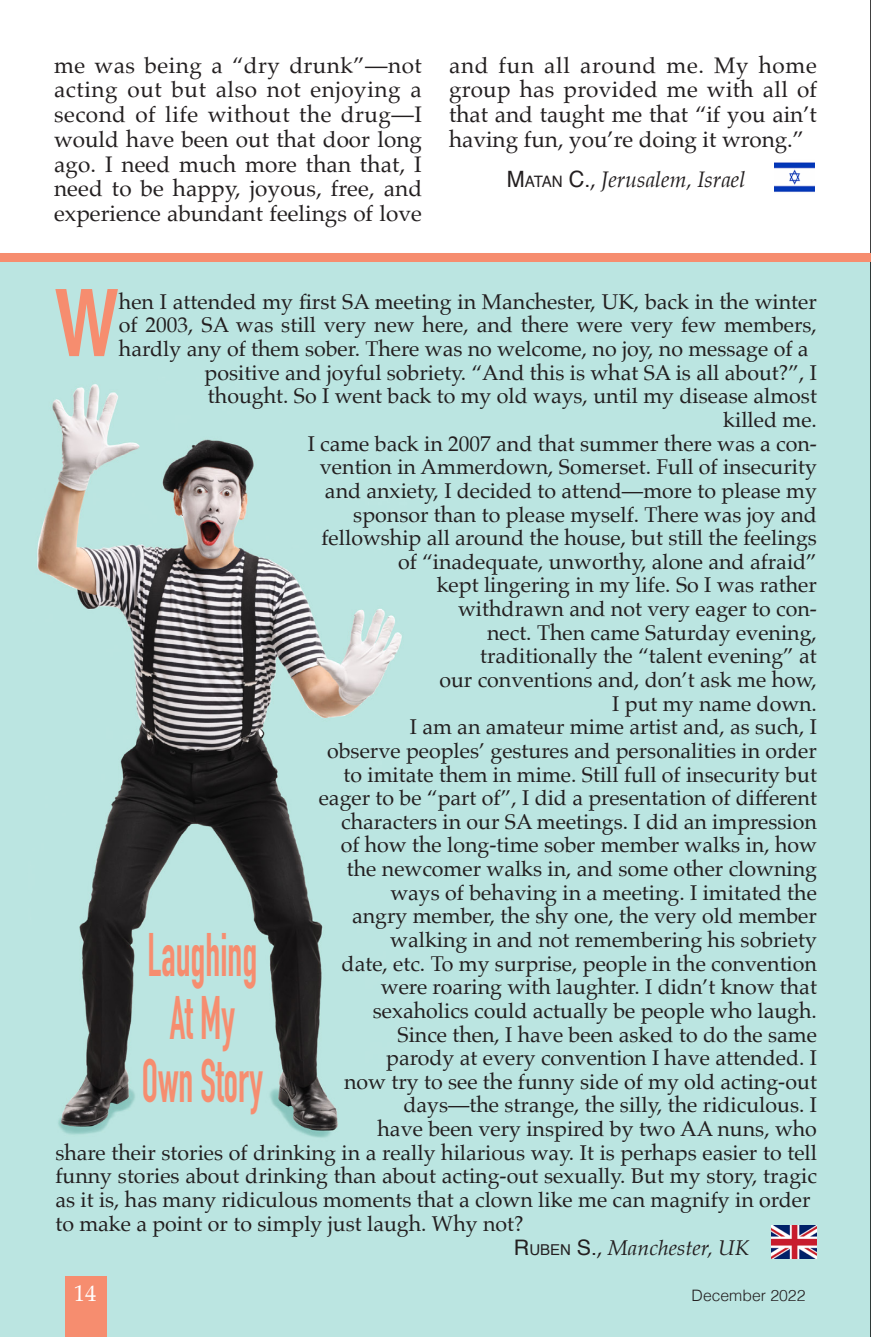
<style>
.page{position:relative;width:871px;height:1337px;background:#fff}
.page>*{position:absolute;margin:0;border:0;box-sizing:border-box;transform-origin:0 0}
.t1{font:700 93.15px "Helvetica";color:#f68d6f;scale:.73 1}
.t2{font:700 60.52px "DIN Condensed";color:#f68d6f;scale:.63 1}
.Body_Serif_1{font:22.5px/24.8px "Palatino";color:#231f20;text-align:justify}
.Body_Serif_1-2{font:italic 22.5px "Palatino";color:#231f20;scale:.96 1}
.t3{font:22.5px "Palatino";color:#fff}
.t4{font:21.38px/23.6px "Palatino";color:#231f20;text-align:justify}
.t5{font:italic 21.38px "Palatino";color:#231f20}
.t6{font:300 15.75px "Helvetica";color:#231f20}
.s1{font-family:"Helvetica";font-style:normal}
.s2{font-family:"Helvetica";font-style:normal;font-size:15.75px}
.s3{font-style:normal}
.s4{font-family:"Helvetica";font-style:normal;font-size:15.08px}
</style>
<div class="page">
<img style="left:0;top:262px;width:870px;height:1074px">
<hr style="left:870px;top:0;width:1px;height:1336px;background:#000">
<div style="left:65px;top:1276px;width:42px;height:60px;background:#f68d6f"></div>
<img style="left:772px;top:1226px;width:45px;height:32px">
<div style="left:0;top:253px;width:871px;height:9px;background:#f68d6f"></div>
<img style="left:774px;top:162px;width:40px;height:30px">
<p class="Body_Serif_1" style="left:54px;top:52px;width:370px">me was being a “dry drunk”—not acting out but also not enjoying a second of life without the drug—I would have been out that door long ago. I need much more than that, I need to be happy, joyous, free, and experience abundant feelings of love</p>
<p class="Body_Serif_1" style="left:449px;top:52px;width:370px">and fun all around me. My home group has provided me with all of that and taught me that “if you ain’t having fun, you’re doing it wrong.”</p>
<p class="Body_Serif_1-2" style="left:507px;top:161px;width:250px"><span class="s1">M</span> <span class="s2">ATAN</span> <span class="s1">C.</span><span class="s3">,</span> Jerusalem, Israel</p>
<p class="t1" style="left:54px;top:266px;width:90px">W</p>
<p class="t4" style="left:119px;top:290px;width:699px">hen I attended my first SA meeting in Manchester, UK, back in the winter of 2003, SA was still very new here, and there were very few members, hardly any of them sober. There was no welcome, no joy, no message of a</p>
<p class="t4" style="left:205px;top:360px;width:614px">positive and joyful sobriety. “And this is what SA is all about?”, I</p>
<p class="t4" style="left:208px;top:384px;width:610px">thought. So I went back to my old ways, until my disease almost</p>
<p class="t4" style="left:723px;top:408px;width:95px">killed me.</p>
<p class="t4" style="left:308px;top:431px;width:511px">I came back in 2007 and that summer there was a con-</p>
<p class="t4" style="left:320px;top:455px;width:498px">vention in Ammerdown, Somerset. Full of insecurity</p>
<p class="t4" style="left:325px;top:479px;width:493px">and anxiety, I decided to attend—more to please my</p>
<p class="t4" style="left:353px;top:502px;width:465px">sponsor than to please myself. There was joy and</p>
<p class="t4" style="left:321px;top:526px;width:497px">fellowship all around the house, but still the feelings</p>
<p class="t4" style="left:398px;top:549px;width:420px">of “inadequate, unworthy, alone and afraid”</p>
<p class="t4" style="left:437px;top:573px;width:382px">kept lingering in my life. So I was rather</p>
<p class="t4" style="left:458px;top:597px;width:360px">withdrawn and not very eager to con-</p>
<p class="t4" style="left:487px;top:620px;width:331px">nect. Then came Saturday evening,</p>
<p class="t4" style="left:480px;top:644px;width:338px">traditionally the “talent evening” at</p>
<p class="t4" style="left:439px;top:668px;width:379px">our conventions and, don’t ask me how,</p>
<p class="t4" style="left:612px;top:691px;width:206px">I put my name down.</p>
<p class="t4" style="left:410px;top:715px;width:409px">I am an amateur mime artist and, as such, I</p>
<p class="t4" style="left:327px;top:738px;width:491px">observe peoples’ gestures and personalities in order</p>
<p class="t4" style="left:343px;top:762px;width:475px">to imitate them in mime. Still full of insecurity but</p>
<p class="t4" style="left:319px;top:786px;width:500px">eager to be “part of”, I did a presentation of different</p>
<p class="t4" style="left:341px;top:809px;width:477px">characters in our SA meetings. I did an impression</p>
<p class="t4" style="left:341px;top:833px;width:478px">of how the long-time sober member walks in, how</p>
<p class="t4" style="left:347px;top:857px;width:471px">the newcomer walks in, and some other clowning</p>
<p class="t4" style="left:390px;top:880px;width:428px">ways of behaving in a meeting. I imitated the</p>
<p class="t4" style="left:352px;top:904px;width:466px">angry member, the shy one, the very old member</p>
<p class="t4" style="left:390px;top:927px;width:428px">walking in and not remembering his sobriety</p>
<p class="t4" style="left:342px;top:951px;width:477px">date, etc. To my surprise, people in the convention</p>
<p class="t4" style="left:381px;top:975px;width:437px">were roaring with laughter. I didn’t know that</p>
<p class="t4" style="left:373px;top:998px;width:446px">sexaholics could actually be people who laugh.</p>
<p class="t4" style="left:397px;top:1022px;width:421px">Since then, I have been asked to do the same</p>
<p class="t4" style="left:386px;top:1046px;width:432px">parody at every convention I have attended. I</p>
<p class="t4" style="left:344px;top:1069px;width:474px">now try to see the funny side of my old acting-out</p>
<p class="t4" style="left:403px;top:1093px;width:415px">days—the strange, the silly, the ridiculous. I</p>
<p class="t4" style="left:377px;top:1116px;width:441px">have been very inspired by two AA nuns, who</p>
<p class="t4" style="left:55px;top:1140px;width:763px">share their stories of drinking in a really hilarious way. It is perhaps easier to tell funny stories about drinking than about acting-out sexually. But my story, tragic as it is, has many ridiculous moments that a clown like me can magnify in order</p>
<p class="t4" style="left:55px;top:1211px;width:470px">to make a point or to simply just laugh. Why not?</p>
<p class="t5" style="left:514px;top:1230px;width:237px"><span class="s1">R</span> <span class="s4">UBEN</span> <span class="s1">S.</span><span class="s3">,</span> Manchester, UK</p>
<p class="t2" style="left:147px;top:914px;width:176px">Laughing</p>
<p class="t2" style="left:170px;top:977px;width:105px">At My</p>
<p class="t2" style="left:142px;top:1040px;width:194px">Own Story</p>
<p class="t3" style="left:74px;top:1275px;width:24px">14</p>
<p class="t6" style="left:691px;top:1282px;width:115px">December 2022</p>
</div>
